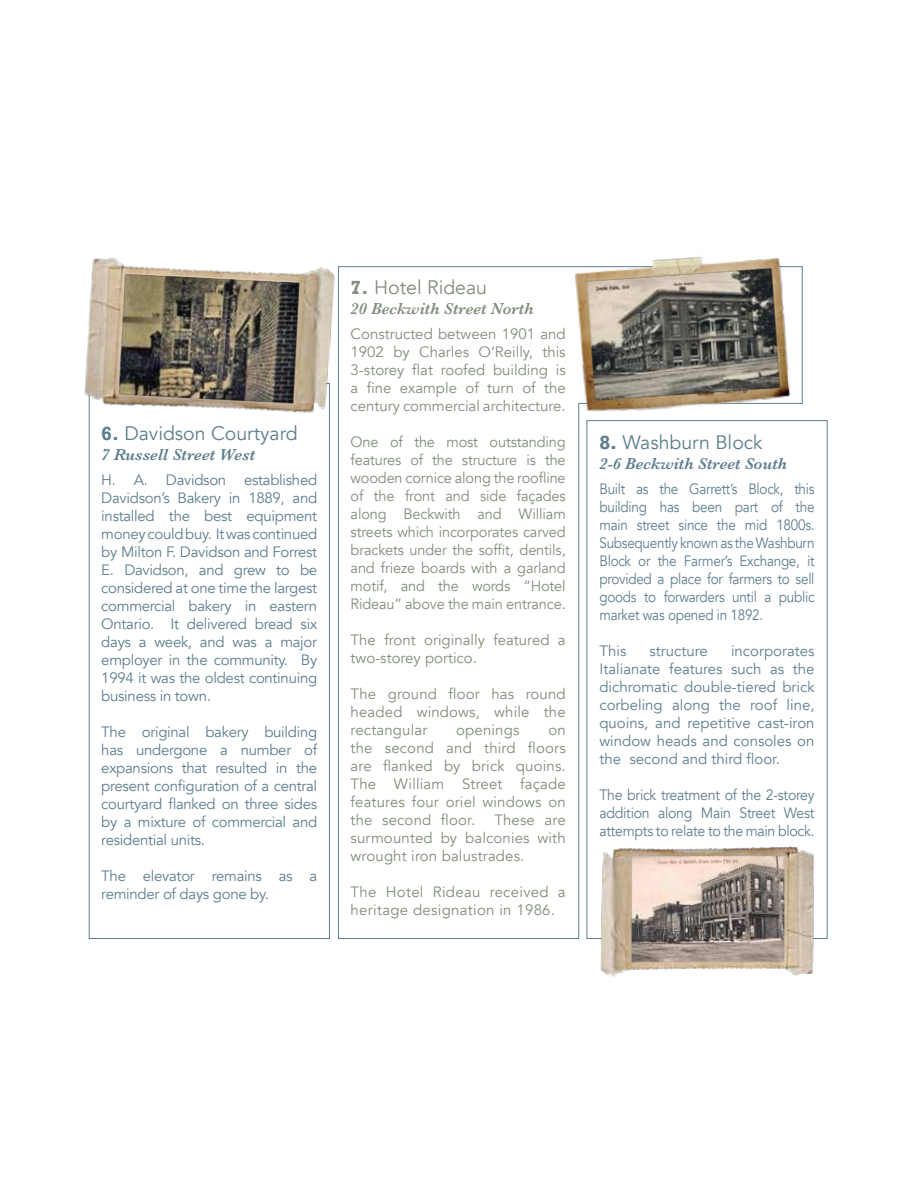
<style>
.page{position:relative;width:918px;height:1188px;background:#fff}
.page>*{position:absolute;margin:0;border:0;box-sizing:border-box;transform-origin:0 0}
.t1{font:19.5px "Avenir";color:#5e7e8e}
.t2{font:19.5px "Avenir";color:#828d7c}
.t3{font:italic 600 16.5px "Baskerville";color:#5e7e8e}
.t4{font:italic 600 16.5px "Baskerville";color:#828d7c}
.t5{font:15px/18px "Avenir";letter-spacing:.01em;color:#828d7c;text-align:justify}
.t6{font:15px/18px "Avenir";letter-spacing:-.02em;color:#5e7e8e;text-align:justify}
.t7{font:15px/18px "Avenir";letter-spacing:-.02em;color:#5e7e8e;text-align:justify;scale:.9 1}
.t8{font:15px/18px "Avenir";letter-spacing:-.02em;color:#5e7e8e;text-align:justify;scale:.94 1}
.t9{font:15px "Avenir";color:#5e7e8e}
.s1{font-family:"Rockwell";font-weight:700}
</style>
<div class="page">
<svg style="left:338px;top:266px;width:465px;height:673px"></svg>
<img style="left:568px;top:256px;width:233px;height:164px">
<img style="left:84px;top:257px;width:265px;height:178px">
<img style="left:598px;top:832px;width:230px;height:145px">
<h1 class="t1" style="left:101px;top:421px;width:198px"><span class="s1">6.</span> Davidson Courtyard</h1>
<p class="t3" style="left:101px;top:443px;width:155px">7 Russell Street West</p>
<p class="t6" style="left:101px;top:471px;width:217px">H. A. Davidson established Davidson’s Bakery in 1889, and installed the best equipment money could buy. It was continued by Milton F. Davidson and Forrest E. Davidson, and grew to be considered at one time the largest commercial bakery in eastern Ontario. It delivered bread six days a week, and was a major employer in the community. By 1994 it was the oldest continuing business in town.</p>
<p class="t6" style="left:101px;top:723px;width:217px">The original bakery building has undergone a number of expansions that resulted in the present configuration of a central courtyard flanked on three sides by a mixture of commercial and residential units.</p>
<p class="t6" style="left:101px;top:867px;width:217px">The elevator remains as a reminder of days gone by.</p>
<h1 class="t2" style="left:351px;top:276px;width:138px"><span class="s1">7.</span> Hotel Rideau</h1>
<p class="t4" style="left:351px;top:297px;width:185px">20 Beckwith Street North</p>
<p class="t5" style="left:351px;top:325px;width:217px">Constructed between 1901 and 1902 by Charles O’Reilly, this 3-storey flat roofed building is a fine example of turn of the century commercial architecture.</p>
<p class="t5" style="left:351px;top:433px;width:217px">One of the most outstanding features of the structure is the wooden cornice along the roofline of the front and side façades along Beckwith and William streets which incorporates carved brackets under the soffit, dentils, and frieze boards with a garland motif, and the words “Hotel Rideau” above the main entrance.</p>
<p class="t5" style="left:351px;top:631px;width:217px">The front originally featured a two-storey portico.</p>
<p class="t5" style="left:351px;top:685px;width:217px">The ground floor has round headed windows, while the rectangular</p>
<p class="t5" style="left:456px;top:721px;width:65px">openings</p>
<p class="t5" style="left:351px;top:721px;width:217px;text-indent:198px">on the second and third floors are flanked by brick quoins.<br>The William Street façade features four oriel windows on the second floor.</p>
<p class="t5" style="left:351px;top:811px;width:217px;text-indent:144px">These are surmounted by balconies with wrought iron balustrades.</p>
<p class="t5" style="left:351px;top:883px;width:217px">The Hotel Rideau received a heritage designation in 1986.</p>
<h1 class="t1" style="left:599px;top:431px;width:165px"><span class="s1">8.</span> Washburn Block</h1>
<p class="t3" style="left:599px;top:452px;width:189px">2-6 Beckwith Street South</p>
<p class="t7" style="left:599px;top:480px;width:241px">Built as the Garrett’s Block, this building has been part of the main street since the mid 1800s.<br>Subsequently known as the Washburn Block or the Farmer’s Exchange, it provided a place for farmers to sell goods to forwarders until a public market was opened in 1892.</p>
<p class="t6" style="left:599px;top:642px;width:28px">This</p>
<p class="t9" style="left:650px;top:642px;width:60px">structure</p>
<p class="t6" style="left:599px;top:642px;width:217px;text-indent:132px">incorporates Italianate features such as the dichromatic double-tiered brick corbeling along the roof line, quoins, and repetitive cast-iron window heads and consoles on the second and third floor.</p>
<p class="t8" style="left:599px;top:786px;width:230px">The brick treatment of the 2-storey addition along Main Street West attempts to relate to the main block.</p>
</div>
